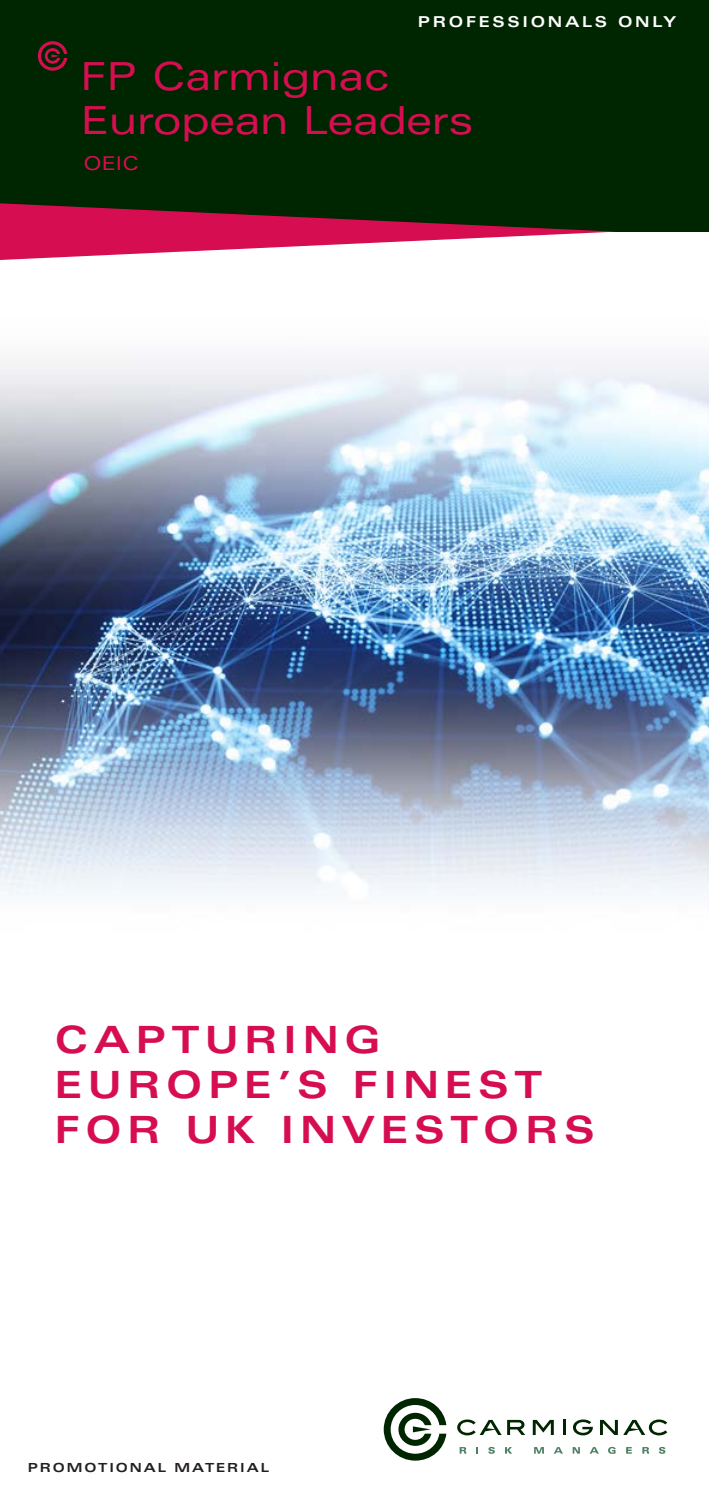
<style>
.page{position:relative;width:709px;height:1489px;background:#fff}
.page>*{position:absolute;margin:0;border:0;box-sizing:border-box;transform-origin:0 0}
.t1{font:expanded 38.5px/44px "Univers LT Std";letter-spacing:-.01em;color:#d60e51}
.t2{font:700 expanded 37.5px/45px "Univers LT Std";letter-spacing:.15em;color:#d60e51}
.t3{font:expanded 19px "Univers LT Std";color:#d60e51}
.t4{font:700 expanded 15px "Univers LT Std";letter-spacing:.18em;color:#fff}
.t5{font:700 expanded 12.5px "Univers LT Std";letter-spacing:.15em;color:#231f20}
</style>
<div class="page">
<svg style="left:459px;top:1447px;width:7px;height:6px"></svg>
<svg style="left:476px;top:1447px;width:2px;height:6px"></svg>
<svg style="left:488px;top:1446px;width:7px;height:7px"></svg>
<svg style="left:505px;top:1447px;width:7px;height:6px"></svg>
<svg style="left:534px;top:1447px;width:10px;height:6px"></svg>
<svg style="left:554px;top:1447px;width:9px;height:6px"></svg>
<svg style="left:572px;top:1447px;width:8px;height:6px"></svg>
<svg style="left:590px;top:1447px;width:9px;height:6px"></svg>
<svg style="left:608px;top:1446px;width:7px;height:7px"></svg>
<svg style="left:626px;top:1447px;width:6px;height:6px"></svg>
<svg style="left:642px;top:1447px;width:7px;height:6px"></svg>
<svg style="left:659px;top:1446px;width:6px;height:7px"></svg>
<svg style="left:384px;top:1398px;width:62px;height:62px"></svg>
<svg style="left:533px;top:1419px;width:21px;height:15px"></svg>
<svg style="left:573px;top:1419px;width:20px;height:16px"></svg>
<svg style="left:507px;top:1419px;width:18px;height:15px"></svg>
<hr style="left:562px;top:1419px;width:3px;height:15px;background:#002501">
<svg style="left:457px;top:1419px;width:44px;height:16px"></svg>
<svg style="left:600px;top:1419px;width:67px;height:16px"></svg>
<div style="left:0;top:0;width:709px;height:232px;background:#002501"></div>
<svg style="left:0;top:203px;width:615px;height:57px"></svg>
<svg style="left:38px;top:41px;width:29px;height:30px"></svg>
<img style="left:0;top:359px;width:709px;height:536px">
<p class="t4" style="left:418px;top:14px;width:260px">PROFESSIONALS ONLY</p>
<p class="t1" style="left:81px;top:54px;width:394px">FP Carmignac<br>European Leaders</p>
<p class="t3" style="left:83px;top:152px;width:57px">OEIC</p>
<p class="t2" style="left:55px;top:1016px;width:541px">CAPTURING<br>EUROPE’S FINEST<br>FOR UK INVESTORS</p>
<p class="t5" style="left:28px;top:1460px;width:243px">PROMOTIONAL MATERIAL</p>
</div>
